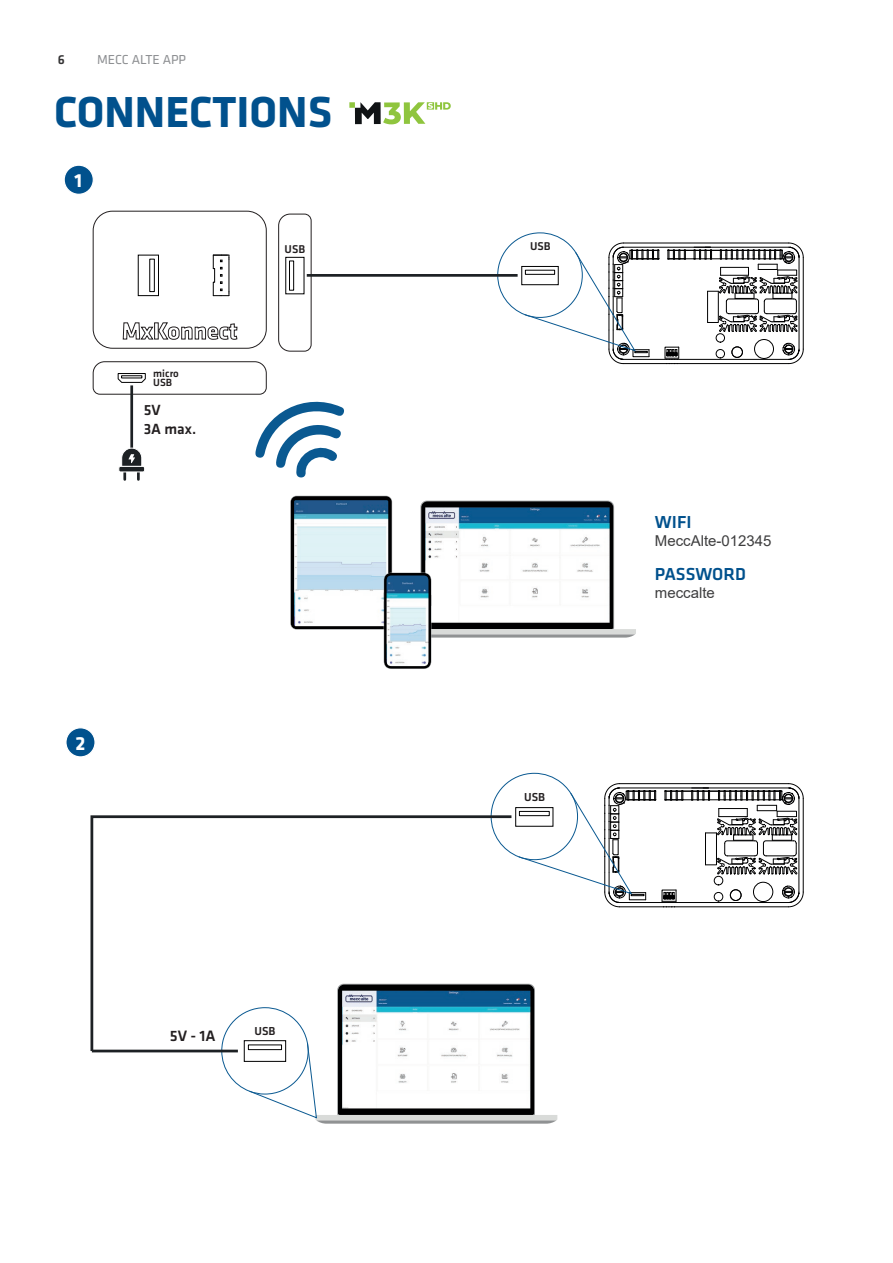
<style>
.page{position:relative;width:893px;height:1263px;background:#fff}
.page>*{position:absolute;margin:0;border:0;box-sizing:border-box;transform-origin:0 0}
.t1{font:700 45px "Klavika";color:#01518d}
.t2{font:700 19.65px "Klavika";color:#fff}
.t3{font:500 18px "Klavika";color:#01518d}
.t4{font:500 15.6px "Klavika";color:#231f20}
.t5{font:500 15.3px/18.5px "Klavika";color:#231f20}
.t6{font:15px "Arial";color:#3e3e3f}
.t7{font:13.5px "Klavika";color:#8d8f92}
.t8{font:500 13.5px "Klavika";color:#333233}
.t9{font:500 12px "Klavika";color:#231f20}
.t10{font:500 11.7px "Klavika";color:#231f20}
.t11{font:500 10.8px/9px "Klavika";color:#231f20}
</style>
<div class="page">
<svg style="left:349px;top:102px;width:102px;height:22px"></svg>
<hr style="left:799px;top:798px;width:1px;height:94px;background:#000001">
<hr style="left:620px;top:788px;width:168px;height:1px;background:#000001">
<hr style="left:803px;top:798px;width:1px;height:94px;background:#000001">
<hr style="left:620px;top:783px;width:168px;height:1px;background:#000001">
<hr style="left:675px;top:902px;width:113px;height:1px;background:#000001">
<hr style="left:675px;top:906px;width:113px;height:1px;background:#000001">
<hr style="left:620px;top:906px;width:43px;height:1px;background:#000001">
<hr style="left:620px;top:902px;width:43px;height:1px;background:#000001">
<svg style="left:782px;top:886px;width:22px;height:21px"></svg>
<div style="left:782px;top:886px;width:12px;height:12px;border:1px solid #000001;border-radius:50%"></div>
<div style="left:784px;top:887px;width:9px;height:9px;border:1px solid #000001;border-radius:50%"></div>
<div style="left:753px;top:882px;width:20px;height:20px;border:1px solid #000001;border-radius:50%"></div>
<div style="left:714px;top:892px;width:9px;height:9px;border:1px solid #000001;border-radius:50%"></div>
<div style="left:730px;top:889px;width:11px;height:12px;border:1px solid #000001;border-radius:50%"></div>
<div style="left:714px;top:876px;width:9px;height:9px;border:1px solid #000001;border-radius:50%"></div>
<svg style="left:665px;top:783px;width:139px;height:91px"></svg>
<svg style="left:662px;top:890px;width:15px;height:17px"></svg>
<hr style="left:665px;top:791px;width:117px;height:1px;background:#000001">
<svg style="left:490px;top:772px;width:166px;height:135px"></svg>
<div style="left:515px;top:807px;width:38px;height:20px;border:1px solid #000001"></div>
<div style="left:519px;top:811px;width:31px;height:5px;border:1px solid #000001"></div>
<svg style="left:90px;top:814px;width:424px;height:239px"></svg>
<hr style="left:92px;top:1050px;width:146px;height:2px;background:#1d2124">
<svg style="left:221px;top:984px;width:336px;height:140px"></svg>
<hr style="left:799px;top:257px;width:1px;height:92px;background:#000001">
<hr style="left:623px;top:247px;width:166px;height:1px;background:#000001">
<hr style="left:803px;top:257px;width:1px;height:92px;background:#000001">
<hr style="left:623px;top:243px;width:166px;height:1px;background:#000001">
<hr style="left:677px;top:359px;width:112px;height:1px;background:#000001">
<hr style="left:677px;top:363px;width:112px;height:1px;background:#000001">
<hr style="left:623px;top:363px;width:43px;height:1px;background:#000001">
<hr style="left:623px;top:359px;width:43px;height:1px;background:#000001">
<svg style="left:783px;top:343px;width:21px;height:21px"></svg>
<div style="left:783px;top:343px;width:12px;height:12px;border:1px solid #000001;border-radius:50%"></div>
<div style="left:784px;top:345px;width:9px;height:8px;border:1px solid #000001;border-radius:50%"></div>
<div style="left:754px;top:339px;width:20px;height:20px;border:1px solid #000001;border-radius:50%"></div>
<div style="left:716px;top:349px;width:9px;height:9px;border:1px solid #000001;border-radius:50%"></div>
<div style="left:732px;top:347px;width:11px;height:11px;border:1px solid #000001;border-radius:50%"></div>
<div style="left:716px;top:333px;width:9px;height:9px;border:1px solid #000001;border-radius:50%"></div>
<svg style="left:667px;top:243px;width:137px;height:89px"></svg>
<svg style="left:665px;top:347px;width:14px;height:17px"></svg>
<hr style="left:668px;top:250px;width:114px;height:1px;background:#000001">
<svg style="left:290px;top:496px;width:346px;height:173px"></svg>
<div style="left:93px;top:211px;width:174px;height:138px;border:1px solid #231f20;border-radius:19px"></div>
<div style="left:138px;top:255px;width:21px;height:41px;border:1px solid #000001"></div>
<div style="left:149px;top:259px;width:6px;height:33px;border:1px solid #000001"></div>
<svg style="left:213px;top:255px;width:17px;height:41px"></svg>
<svg style="left:278px;top:213px;width:34px;height:139px"></svg>
<div style="left:289px;top:261px;width:5px;height:30px;border:1px solid #000001"></div>
<svg style="left:497px;top:232px;width:162px;height:132px"></svg>
<hr style="left:307px;top:274px;width:211px;height:3px;background:#1d2124">
<svg style="left:92px;top:361px;width:252px;height:118px"></svg>
<div style="left:521px;top:266px;width:38px;height:19px;border:1px solid #000001"></div>
<div style="left:525px;top:270px;width:30px;height:5px;border:1px solid #000001"></div>
<svg style="left:123px;top:323px;width:114px;height:17px"></svg>
<div style="left:64px;top:165px;width:29px;height:29px;background:#01518d;border-radius:50%"></div>
<div style="left:64px;top:165px;width:30px;height:30px;border:1px solid #fff;border-radius:50%"></div>
<div style="left:66px;top:728px;width:29px;height:29px;background:#01518d;border-radius:50%"></div>
<div style="left:65px;top:727px;width:31px;height:30px;border:1px solid #fff;border-radius:50%"></div>
<p class="t8" style="left:58px;top:52px;width:9px">6</p>
<p class="t7" style="left:97px;top:52px;width:90px">MECC ALTE APP</p>
<h1 class="t1" style="left:54px;top:88px;width:280px">CONNECTIONS</h1>
<h2 class="t2" style="left:74px;top:170px;width:9px">1</h2>
<p class="t11" style="left:153px;top:369px;width:27px">micro<br>USB</p>
<p class="t5" style="left:144px;top:401px;width:54px">5V<br>3A max.</p>
<p class="t10" style="left:285px;top:242px;width:22px">USB</p>
<p class="t10" style="left:530px;top:239px;width:22px">USB</p>
<h2 class="t2" style="left:76px;top:732px;width:11px">2</h2>
<p class="t4" style="left:170px;top:1028px;width:47px">5V - 1A</p>
<p class="t9" style="left:254px;top:1024px;width:22px">USB</p>
<p class="t9" style="left:524px;top:791px;width:22px">USB</p>
<p class="t3" style="left:655px;top:512px;width:38px">WIFI</p>
<p class="t6" style="left:655px;top:530px;width:118px">MeccAlte-012345</p>
<p class="t3" style="left:655px;top:564px;width:93px">PASSWORD</p>
<p class="t6" style="left:655px;top:582px;width:62px">meccalte</p>
</div>
